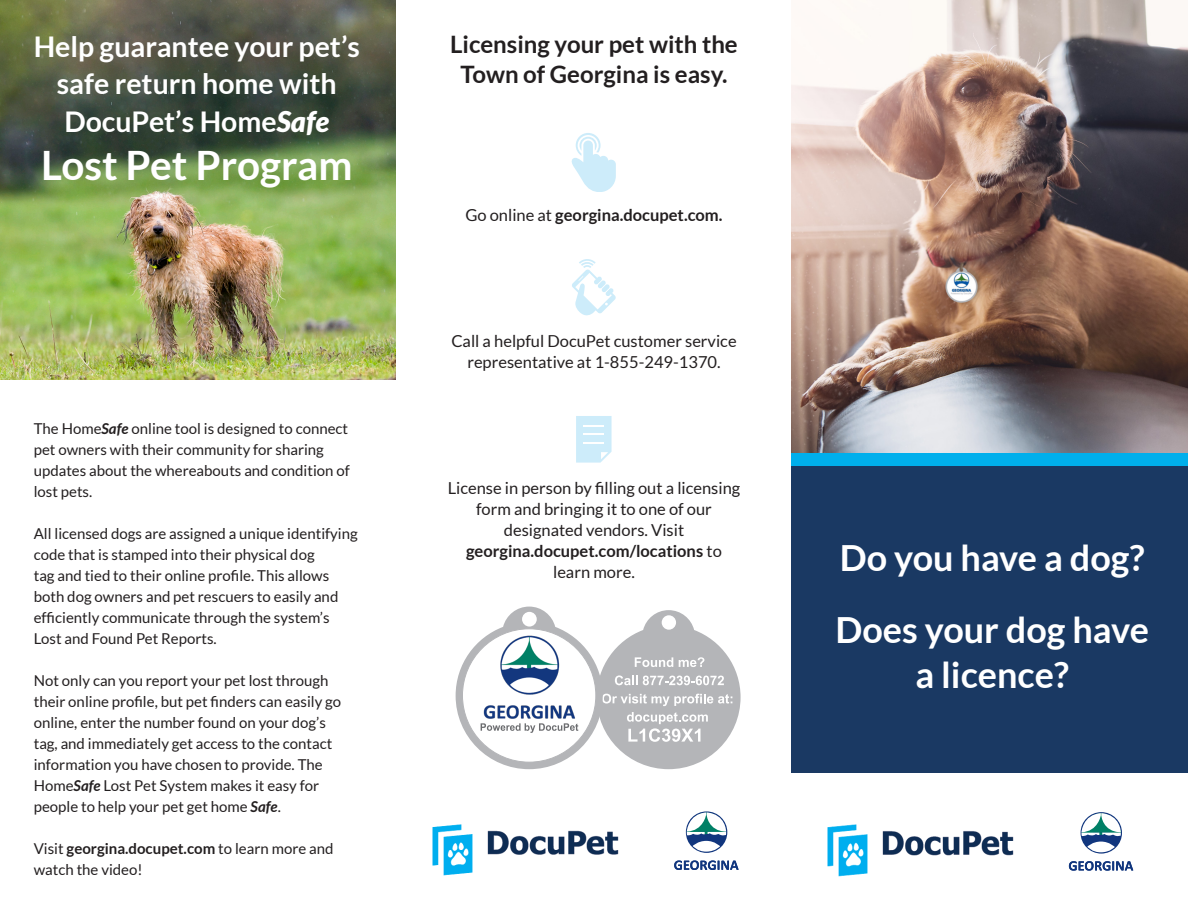
<style>
.page{position:relative;width:1188px;height:918px;background:#fff}
.page>*{position:absolute;margin:0;border:0;box-sizing:border-box;transform-origin:0 0}
.t1{font:700 40.5px "Lato";color:#fff}
.t2{font:700 36px/45px "Lato";color:#fff;text-align:center}
.t3{font:700 28.5px/37.5px "Lato";color:#fff;text-align:center}
.t4{font:700 24px/30px "Lato";color:#231f20;text-align:center}
.t5{font:16.5px/21px "Lato";color:#231f20;text-align:center}
.t6{font:700 16.5px "Lato";color:#231f20}
.t7{font:15px/21px "Lato";color:#231f20}
.s1{font-weight:900;font-style:italic}
.s2{font-weight:700;font-style:italic}
.s3{font-weight:700}
.s4{font-weight:400}
</style>
<div class="page">
<img style="left:792px;top:0;width:396px;height:452px">
<div style="left:792px;top:453px;width:396px;height:39px;background:#00afec"></div>
<div style="left:792px;top:466px;width:396px;height:306px;background:#1a3963"></div>
<img style="left:0;top:0;width:395px;height:379px">
<svg style="left:572px;top:259px;width:44px;height:57px"></svg>
<svg style="left:576px;top:416px;width:36px;height:47px"></svg>
<hr style="left:583px;top:425px;width:21px;height:2px;background:#fff">
<hr style="left:583px;top:433px;width:21px;height:2px;background:#fff">
<hr style="left:583px;top:442px;width:21px;height:2px;background:#fff">
<svg style="left:572px;top:133px;width:44px;height:58px"></svg>
<img style="left:827px;top:824px;width:187px;height:53px">
<div style="left:875px;top:859px;width:145px;height:18px;background:#fff"></div>
<div style="left:1081px;top:812px;width:41px;height:42px;background:#11367e;border-radius:50%"></div>
<svg style="left:1087px;top:842px;width:28px;height:11px"></svg>
<svg style="left:1081px;top:813px;width:40px;height:23px"></svg>
<svg style="left:1069px;top:861px;width:64px;height:10px"></svg>
<img style="left:432px;top:824px;width:187px;height:52px">
<div style="left:481px;top:858px;width:144px;height:18px;background:#fff"></div>
<div style="left:686px;top:811px;width:41px;height:42px;background:#11367e;border-radius:50%"></div>
<svg style="left:693px;top:841px;width:27px;height:11px"></svg>
<svg style="left:687px;top:812px;width:39px;height:24px"></svg>
<svg style="left:674px;top:860px;width:65px;height:10px"></svg>
<svg style="left:456px;top:607px;width:285px;height:162px"></svg>
<img style="left:478px;top:631px;width:104px;height:92px">
<p class="t3" style="left:34px;top:27px;width:328px">Help guarantee your pet’s safe return home with<br>DocuPet’s Home<span class="s1">Safe</span></p>
<p class="t1" style="left:41px;top:142px;width:313px">Lost Pet Program</p>
<p class="t7" style="left:34px;top:418px;width:318px">The Home<span class="s2">Safe</span> online tool is designed to connect pet owners with their community for sharing updates about the whereabouts and condition of lost pets.</p>
<p class="t7" style="left:34px;top:523px;width:326px">All licensed dogs are assigned a unique identifying code that is stamped into their physical dog<br>tag and tied to their online profile. This allows both dog owners and pet rescuers to easily and efficiently communicate through the system’s Lost and Found Pet Reports.</p>
<p class="t7" style="left:34px;top:670px;width:309px">Not only can you report your pet lost through their online profile, but pet finders can easily go</p>
<p class="t7" style="left:34px;top:712px;width:300px">online, enter the number found on your dog’s tag, and immediately get access to the contact information you have chosen to provide. The Home<span class="s2">Safe</span> Lost Pet System makes it easy for people to help your pet get home <span class="s2">Safe</span>.</p>
<p class="t7" style="left:34px;top:838px;width:301px">Visit <span class="s3">georgina.docupet.com</span> to learn more and watch the video!</p>
<p class="t4" style="left:450px;top:29px;width:289px">Licensing your pet with the<br>Town of Georgina is easy.</p>
<p class="t6" style="left:465px;top:206px;width:259px"><span class="s4">Go online at</span> georgina.docupet.com.</p>
<p class="t5" style="left:451px;top:330px;width:287px">Call a helpful DocuPet customer service representative at 1-855-249-1370.</p>
<p class="t5" style="left:448px;top:477px;width:294px">License in person by filling out a licensing form and bringing it to one of our designated vendors. Visit <span class="s3">georgina.docupet.com/locations</span> to learn more.</p>
<p class="t2" style="left:840px;top:535px;width:306px">Do you have a dog?</p>
<p class="t2" style="left:835px;top:607px;width:315px">Does your dog have a licence?</p>
</div>
